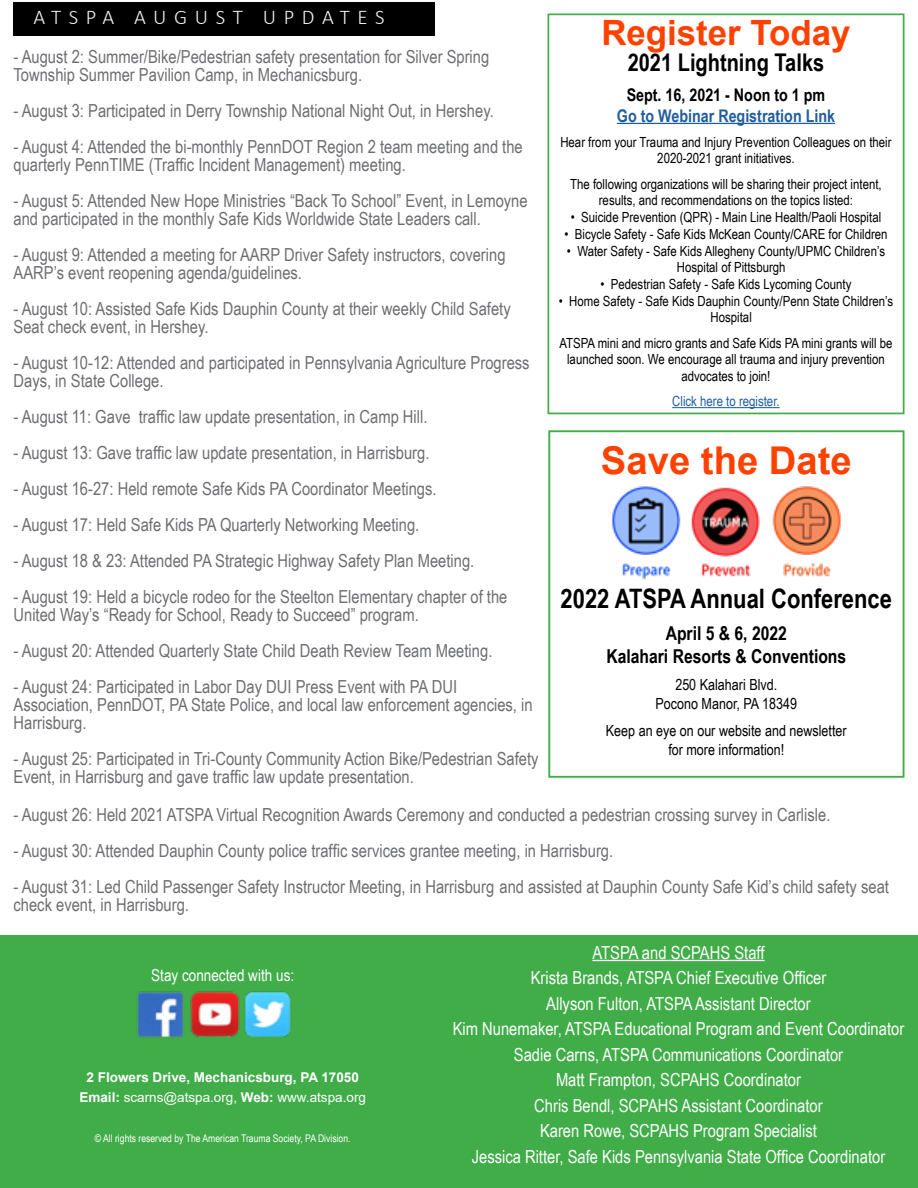
<style>
.page{position:relative;width:918px;height:1188px;background:#fff}
.page>*{position:absolute;margin:0;border:0;box-sizing:border-box;transform-origin:0 0}
.t1{font:700 38.25px "Arial";color:#ff4100}
.t2{font:700 34.8px "Arial";color:#ff4100}
.t3{font:700 26.85px "Arial Narrow";color:#000}
.t4{font:700 24.45px "Arial Narrow";color:#000}
.t5{font:300 21px "Calibri";letter-spacing:.355em;color:#f1f1f2}
.t6{font:700 19.2px/23px "Arial Narrow";color:#000;text-align:center}
.t7{font:18px/18px "Arial Narrow";color:#6d6e71}
.t8{font:18px/25.5px "Arial Narrow";color:#fff;text-align:center}
.t9{font:700 17.4px "Arial Narrow";color:#215e9e}
.t10{font:700 17.4px "Arial Narrow";color:#000}
.t11{font:16.5px "Arial Narrow";color:#fff}
.t12{font:15.3px/18.5px "Arial Narrow";color:#000;text-align:center}
.t13{font:13.95px/16.8px "Arial Narrow";color:#000;text-align:center}
.t14{font:13.95px "Arial Narrow";color:#215e9e}
.t15{font:700 13.5px/19.5px "Arial";color:#fff;text-align:center}
.t16{font:10.5px "Arial Narrow";color:#fff}
.s1{font-weight:400}
</style>
<div class="page">
<div style="left:0;top:935px;width:918px;height:253px;background:#41ad49"></div>
<img style="left:137px;top:991px;width:154px;height:47px">
<div style="left:14px;top:2px;width:421px;height:33px;background:#000"></div>
<hr style="left:592px;top:960px;width:173px;height:1px;background:#fff">
<img style="left:612px;top:486px;width:229px;height:94px">
<div style="left:548px;top:430px;width:356px;height:348px;border:2px solid #41ad49"></div>
<hr style="left:617px;top:123px;width:218px;height:1px;background:#215e9e">
<hr style="left:672px;top:407px;width:108px;height:1px;background:#215e9e">
<div style="left:548px;top:14px;width:357px;height:400px;border:2px solid #41ad49"></div>
<p class="t5" style="left:33px;top:4px;width:353px">ATSPA AUGUST UPDATES</p>
<p class="t7" style="left:14px;top:47px;width:477px">- August 2: Summer/Bike/Pedestrian safety presentation for Silver Spring<br>Township Summer Pavilion Camp, in Mechanicsburg.</p>
<p class="t7" style="left:14px;top:101px;width:482px">- August 3: Participated in Derry Township National Night Out, in Hershey.</p>
<p class="t7" style="left:14px;top:137px;width:511px">- August 4: Attended the bi-monthly PennDOT Region 2 team meeting and the quarterly PennTIME (Traffic Incident Management) meeting.</p>
<p class="t7" style="left:14px;top:191px;width:516px">- August 5: Attended New Hope Ministries “Back To School” Event, in Lemoyne and participated in the monthly Safe Kids Worldwide State Leaders call.</p>
<p class="t7" style="left:14px;top:245px;width:494px">- August 9: Attended a meeting for AARP Driver Safety instructors, covering<br>AARP’s event reopening agenda/guidelines.</p>
<p class="t7" style="left:14px;top:299px;width:499px">- August 10: Assisted Safe Kids Dauphin County at their weekly Child Safety<br>Seat check event, in Hershey.</p>
<p class="t7" style="left:14px;top:353px;width:518px">- August 10-12: Attended and participated in Pennsylvania Agriculture Progress<br>Days, in State College.</p>
<p class="t7" style="left:14px;top:407px;width:416px">- August 11: Gave traffic law update presentation, in Camp Hill.</p>
<p class="t7" style="left:14px;top:443px;width:417px">- August 13: Gave traffic law update presentation, in Harrisburg.</p>
<p class="t7" style="left:14px;top:479px;width:425px">- August 16-27: Held remote Safe Kids PA Coordinator Meetings.</p>
<p class="t7" style="left:14px;top:515px;width:407px">- August 17: Held Safe Kids PA Quarterly Networking Meeting.</p>
<p class="t7" style="left:14px;top:551px;width:462px">- August 18 &amp; 23: Attended PA Strategic Highway Safety Plan Meeting.</p>
<p class="t7" style="left:14px;top:587px;width:495px">- August 19: Held a bicycle rodeo for the Steelton Elementary chapter of the<br>United Way’s “Ready for School, Ready to Succeed” program.</p>
<p class="t7" style="left:14px;top:641px;width:480px">- August 20: Attended Quarterly State Child Death Review Team Meeting.</p>
<p class="t7" style="left:14px;top:677px;width:521px">- August 24: Participated in Labor Day DUI Press Event with PA DUI<br>Association, PennDOT, PA State Police, and local law enforcement agencies, in<br>Harrisburg.</p>
<p class="t7" style="left:14px;top:749px;width:527px">- August 25: Participated in Tri-County Community Action Bike/Pedestrian Safety<br>Event, in Harrisburg and gave traffic law update presentation.</p>
<h2 class="t2" style="left:601px;top:8px;width:251px">Register Today</h2>
<h3 class="t4" style="left:628px;top:44px;width:198px">2021 Lightning Talks</h3>
<p class="t10" style="left:627px;top:81px;width:200px">Sept. 16, 2021 - Noon to 1 pm</p>
<p class="t9" style="left:617px;top:102px;width:220px">Go to Webinar Registration Link</p>
<p class="t13" style="left:560px;top:133px;width:333px">Hear from your Trauma and Injury Prevention Colleagues on their<br>2020-2021 grant initiatives.</p>
<p class="t13" style="left:570px;top:175px;width:313px">The following organizations will be sharing their project intent, results, and recommendations on the topics listed:</p>
<p class="t13" style="left:571px;top:208px;width:312px">• Suicide Prevention (QPR) - Main Line Health/Paoli Hospital</p>
<p class="t13" style="left:564px;top:225px;width:325px">• Bicycle Safety - Safe Kids McKean County/CARE for Children</p>
<p class="t13" style="left:677px;top:242px;width:210px;text-align:left;text-indent:-110px">• Water Safety - Safe Kids Allegheny County/UPMC Children’s<br>Hospital of Pittsburgh</p>
<p class="t13" style="left:600px;top:275px;width:253px">• Pedestrian Safety - Safe Kids Lycoming County</p>
<p class="t13" style="left:711px;top:292px;width:184px;text-align:left;text-indent:-152px">• Home Safety - Safe Kids Dauphin County/Penn State Children’s<br>Hospital</p>
<p class="t13" style="left:559px;top:334px;width:335px">ATSPA mini and micro grants and Safe Kids PA mini grants will be launched soon. We encourage all trauma and injury prevention advocates to join!</p>
<p class="t14" style="left:672px;top:391px;width:109px">Click here to register.</p>
<h1 class="t1" style="left:601px;top:434px;width:253px">Save the Date</h1>
<h3 class="t3" style="left:561px;top:578px;width:333px">2022 ATSPA Annual Conference</h3>
<p class="t6" style="left:606px;top:620px;width:241px">April 5 &amp; 6, 2022<br>Kalahari Resorts &amp; Conventions</p>
<p class="t12" style="left:656px;top:675px;width:143px">250 Kalahari Blvd.<br>Pocono Manor, PA 18349</p>
<p class="t12" style="left:606px;top:721px;width:242px">Keep an eye on our website and newsletter for more information!</p>
<p class="t7" style="left:14px;top:805px;width:818px">- August 26: Held 2021 ATSPA Virtual Recognition Awards Ceremony and conducted a pedestrian crossing survey in Carlisle.</p>
<p class="t7" style="left:14px;top:841px;width:601px">- August 30: Attended Dauphin County police traffic services grantee meeting, in Harrisburg.</p>
<p class="t7" style="left:14px;top:877px;width:877px">- August 31: Led Child Passenger Safety Instructor Meeting, in Harrisburg and assisted at Dauphin County Safe Kid’s child safety seat check event, in Harrisburg.</p>
<p class="t11" style="left:151px;top:963px;width:144px">Stay connected with us:</p>
<p class="t15" style="left:79px;top:1068px;width:288px">2 Flowers Drive, Mechanicsburg, PA 17050<br>Email: <span class="s1">scarns@atspa.org,</span> Web: <span class="s1">www.atspa.org</span></p>
<p class="t16" style="left:95px;top:1130px;width:257px">© All rights reserved by The American Trauma Society, PA Division.</p>
<p class="t8" style="left:453px;top:939px;width:453px">ATSPA and SCPAHS Staff<br>Krista Brands, ATSPA Chief Executive Officer<br>Allyson Fulton, ATSPA Assistant Director<br>Kim Nunemaker, ATSPA Educational Program and Event Coordinator Sadie Carns, ATSPA Communications Coordinator<br>Matt Frampton, SCPAHS Coordinator<br>Chris Bendl, SCPAHS Assistant Coordinator<br>Karen Rowe, SCPAHS Program Specialist<br>Jessica Ritter, Safe Kids Pennsylvania State Office Coordinator</p>
</div>
